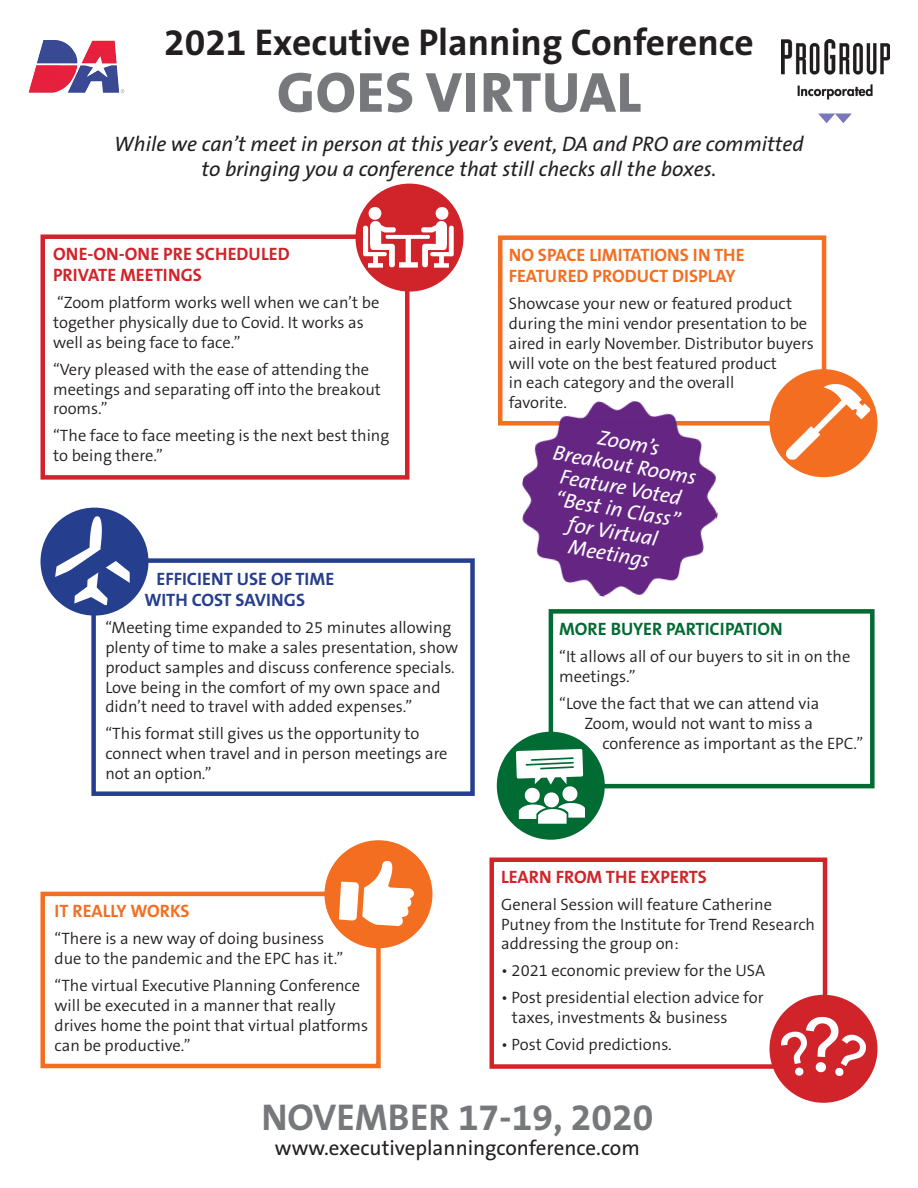
<style>
.page{position:relative;width:918px;height:1188px;background:#fff}
.page>*{position:absolute;margin:0;border:0;box-sizing:border-box;transform-origin:0 0}
.t1{font:800 57px "The Sans B W8";letter-spacing:.015em;color:#76787b}
.t2{font:700 37.5px "The Sans B W7";color:#231f20}
.t3{font:700 37.5px "The Sans B W7";color:#76787b}
.t4{font:italic 21px/25.2px "The Sans B W5 Plain";color:#231f20;text-align:center}
.t5{font:italic 21px/22.5px "The Sans B W5 Plain";color:#fff;text-align:center}
.t6{font:21px "The Sans B W5 Plain";color:#231f20}
.t7{font:700 18px/21.6px "The Sans B W7";color:#f36e21}
.t8{font:700 18px/21.6px "The Sans B W7";color:#d1232a}
.t9{font:700 18px/21.6px "The Sans B W7";color:#253f8e}
.t10{font:700 18px "The Sans B W7";color:#006b32}
.Body{font:300 16.5px/19.8px "The Sans B W4";color:#231f20}
</style>
<div class="page">
<img style="left:782px;top:39px;width:108px;height:84px">
<div style="left:498px;top:235px;width:328px;height:191px;border:4px solid #f36e21"></div>
<div style="left:91px;top:558px;width:384px;height:238px;border:4px solid #253f8e"></div>
<div style="left:549px;top:609px;width:326px;height:179px;border:4px solid #006b32"></div>
<div style="left:40px;top:892px;width:341px;height:176px;border:4px solid #f36e21"></div>
<div style="left:489px;top:858px;width:338px;height:211px;border:4px solid #d1232a"></div>
<div style="left:770px;top:369px;width:108px;height:108px;background:#f36e21;border-radius:50%"></div>
<img style="left:786px;top:384px;width:84px;height:76px">
<div style="left:40px;top:508px;width:108px;height:108px;background:#253f8e;border-radius:50%"></div>
<img style="left:55px;top:516px;width:75px;height:89px">
<div style="left:497px;top:732px;width:108px;height:108px;background:#006b32;border-radius:50%"></div>
<img style="left:516px;top:749px;width:68px;height:74px">
<div style="left:324px;top:840px;width:108px;height:108px;background:#f36e21;border-radius:50%"></div>
<img style="left:339px;top:862px;width:75px;height:64px">
<div style="left:770px;top:995px;width:108px;height:108px;background:#d1232a;border-radius:50%"></div>
<img style="left:782px;top:1018px;width:84px;height:57px">
<img style="left:37px;top:40px;width:55px;height:24px">
<div style="left:40px;top:234px;width:370px;height:246px;border:4px solid #d1232a"></div>
<div style="left:356px;top:184px;width:108px;height:108px;background:#d1232a;border-radius:50%"></div>
<img style="left:363px;top:207px;width:91px;height:61px">
<svg style="left:51px;top:526px;width:93px;height:71px"></svg>
<img style="left:505px;top:400px;width:229px;height:213px">
<p class="t2" style="left:164px;top:18px;width:591px">2021 Executive Planning Conference</p>
<p class="t1" style="left:277px;top:56px;width:366px">GOES VIRTUAL</p>
<p class="t4" style="left:114px;top:131px;width:691px">While we can’t meet in person at this year’s event, DA and PRO are committed to bringing you a conference that still checks all the boxes.</p>
<p class="t8" style="left:53px;top:243px;width:238px">ONE-ON-ONE PRE SCHEDULED<br>PRIVATE MEETINGS</p>
<p class="Body" style="left:53px;top:293px;width:328px">“Zoom platform works well when we can’t be together physically due to Covid. It works as</p>
<p class="Body" style="left:53px;top:333px;width:189px">well as being face to face.”</p>
<p class="Body" style="left:53px;top:360px;width:329px">“Very pleased with the ease of attending the meetings and separating off into the breakout rooms.”</p>
<p class="Body" style="left:53px;top:426px;width:338px">“The face to face meeting is the next best thing to being there.”</p>
<p class="t9" style="left:144px;top:568px;width:191px;text-indent:12px">EFFICIENT USE OF TIME<br>WITH COST SAVINGS</p>
<p class="Body" style="left:105px;top:618px;width:354px">“Meeting time expanded to 25 minutes allowing plenty of time to make a sales presentation, show product samples and discuss conference specials.<br>Love being in the comfort of my own space and didn’t need to travel with added expenses.”</p>
<p class="Body" style="left:105px;top:724px;width:344px">“This format still gives us the opportunity to connect when travel and in person meetings are not an option.”</p>
<p class="t7" style="left:55px;top:901px;width:137px">IT REALLY WORKS</p>
<p class="Body" style="left:55px;top:929px;width:290px">“There is a new way of doing business due to the pandemic and the EPC has it.”</p>
<p class="Body" style="left:55px;top:976px;width:315px">“The virtual Executive Planning Conference will be executed in a manner that really drives home the point that virtual platforms can be productive.”</p>
<p class="t7" style="left:509px;top:244px;width:237px">NO SPACE LIMITATIONS IN THE<br>FEATURED PRODUCT DISPLAY</p>
<p class="Body" style="left:509px;top:294px;width:307px">Showcase your new or featured product during the mini vendor presentation to be aired in early November. Distributor buyers will vote on the best featured product<br>in each category and the overall<br>favorite.</p>
<p class="t5" style="left:559px;top:420px;width:147px;rotate:10deg">Zoom’s<br>Breakout Rooms<br>Feature Voted “Best in Class” for Virtual<br>Meetings</p>
<p class="t10" style="left:559px;top:618px;width:225px">MORE BUYER PARTICIPATION</p>
<p class="Body" style="left:559px;top:647px;width:293px">“It allows all of our buyers to sit in on the meetings.”</p>
<p class="Body" style="left:559px;top:694px;width:262px">“Love the fact that we can attend via</p>
<p class="Body" style="left:584px;top:714px;width:230px">Zoom, would not want to miss a</p>
<p class="Body" style="left:602px;top:733px;width:262px">conference as important as the EPC.”</p>
<p class="t8" style="left:501px;top:866px;width:207px">LEARN FROM THE EXPERTS</p>
<p class="Body" style="left:501px;top:894px;width:316px">General Session will feature Catherine<br>Putney from the Institute for Trend Research addressing the group on:</p>
<p class="Body" style="left:501px;top:961px;width:266px">• 2021 economic preview for the USA</p>
<p class="Body" style="left:512px;top:988px;width:253px;text-indent:-11px">• Post presidential election advice for taxes, investments &amp; business</p>
<p class="Body" style="left:501px;top:1035px;width:172px">• Post Covid predictions.</p>
<p class="t3" style="left:261px;top:1093px;width:394px">NOVEMBER 17-19, 2020</p>
<p class="t6" style="left:275px;top:1134px;width:366px">www.executiveplanningconference.com</p>
</div>
